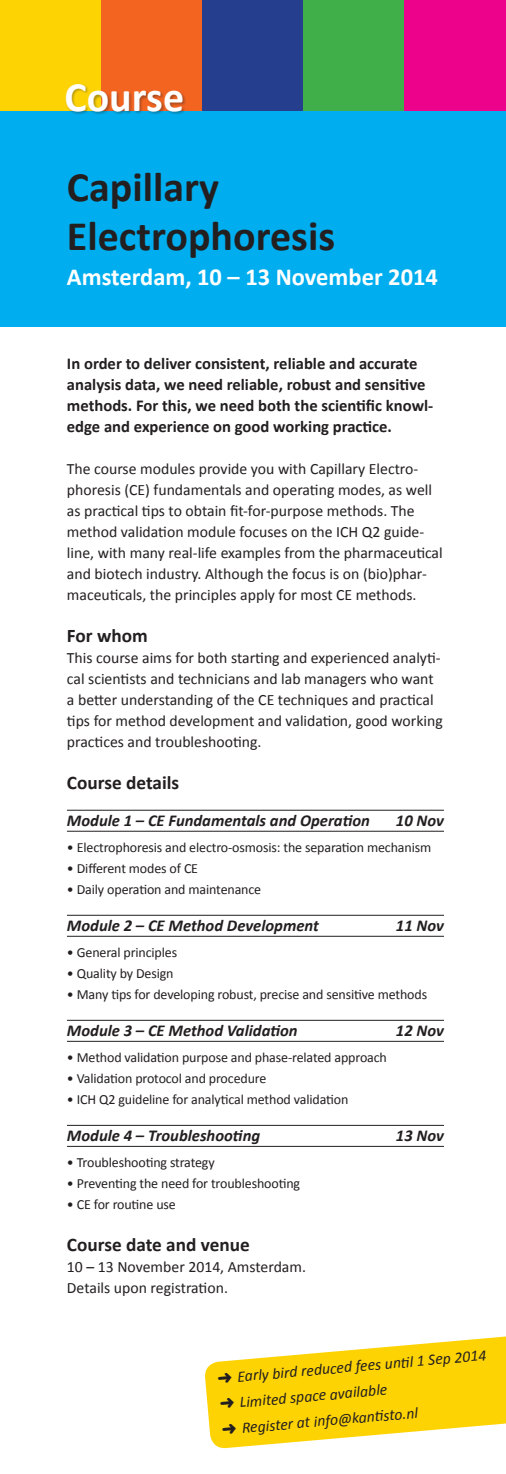
<style>
.page{position:relative;width:506px;height:1474px;background:#fff}
.page>*{position:absolute;margin:0;border:0;box-sizing:border-box;transform-origin:0 0}
.t1{font:700 42px/49px "Calibri";color:#231f20}
.t2{font:700 42px "Calibri";color:#fff}
.t3{font:700 24.5px "Calibri";color:#fff}
.t4{font:700 19.25px "Calibri";color:#231f20}
.t5{font:700 16.62px/21px "Calibri";color:#231f20}
.t6{font:italic 700 16.62px "Calibri";color:#231f20}
.t7{font:15.75px/21px "Calibri";color:#231f20}
.t8{font:italic 15.75px/25.7px "Calibri";color:#231f20}
.t9{font:14px "Calibri";letter-spacing:-.01em;color:#231f20}
</style>
<div class="page">
<div style="left:0;top:0;width:101px;height:153px;background:#fed304"></div>
<div style="left:101px;top:0;width:101px;height:153px;background:#f36421"></div>
<div style="left:202px;top:0;width:102px;height:153px;background:#253f8e"></div>
<div style="left:304px;top:0;width:101px;height:153px;background:#40ae49"></div>
<div style="left:405px;top:0;width:101px;height:153px;background:#ed028c"></div>
<div style="left:0;top:111px;width:506px;height:215px;background:#00aeef"></div>
<div style="left:65px;top:84px;width:122px;height:31px;background:#231f20;opacity:.35"></div>
<hr style="left:67px;top:809px;width:377px;height:1px;background:#231f20">
<hr style="left:67px;top:830px;width:377px;height:1px;background:#231f20">
<hr style="left:67px;top:914px;width:377px;height:1px;background:#231f20">
<hr style="left:67px;top:935px;width:377px;height:1px;background:#231f20">
<hr style="left:67px;top:1019px;width:377px;height:1px;background:#231f20">
<hr style="left:67px;top:1040px;width:377px;height:1px;background:#231f20">
<hr style="left:67px;top:1124px;width:377px;height:1px;background:#231f20">
<hr style="left:67px;top:1145px;width:377px;height:1px;background:#231f20">
<svg style="left:205px;top:1336px;width:301px;height:113px;fill:#fed304"></svg>
<h1 class="t2" style="left:64px;top:70px;width:121px">Course</h1>
<h1 class="t1" style="left:67px;top:162px;width:270px">Capillary<br>Electrophoresis</h1>
<h2 class="t3" style="left:67px;top:261px;width:372px">Amsterdam, 10 – 13 November 2014</h2>
<p class="t5" style="left:67px;top:352px;width:368px">In order to deliver consistent, reliable and accurate analysis data, we need reliable, robust and sensitive methods. For this, we need both the scientific knowl&shy;edge and experience on good working practice.</p>
<p class="t7" style="left:67px;top:458px;width:377px">The course modules provide you with Capillary Electro&shy;phoresis (CE) fundamentals and operating modes, as well as practical tips to obtain fit-for-purpose methods. The method validation module focuses on the ICH Q2 guide&shy;line, with many real-life examples from the pharmaceutical and biotech industry. Although the focus is on (bio)phar&shy;maceuticals, the principles apply for most CE methods.</p>
<p class="t4" style="left:67px;top:623px;width:82px">For whom</p>
<p class="t7" style="left:67px;top:647px;width:377px">This course aims for both starting and experienced analyti&shy;cal scientists and technicians and lab managers who want a better understanding of the CE techniques and practical tips for method development and validation, good working practices and troubleshooting.</p>
<p class="t4" style="left:67px;top:770px;width:114px">Course details</p>
<p class="t6" style="left:67px;top:809px;width:304px">Module 1 – CE Fundamentals and Operation</p>
<p class="t6" style="left:396px;top:809px;width:50px">10 Nov</p>
<p class="t9" style="left:67px;top:838px;width:366px">• Electrophoresis and electro-osmosis: the separation mechanism</p>
<p class="t9" style="left:67px;top:859px;width:133px">• Different modes of CE</p>
<p class="t9" style="left:67px;top:880px;width:196px">• Daily operation and maintenance</p>
<p class="t6" style="left:67px;top:914px;width:253px">Module 2 – CE Method Development</p>
<p class="t6" style="left:396px;top:914px;width:50px">11 Nov</p>
<p class="t9" style="left:67px;top:943px;width:112px">• General principles</p>
<p class="t9" style="left:67px;top:964px;width:108px">• Quality by Design</p>
<p class="t9" style="left:67px;top:985px;width:362px">• Many tips for developing robust, precise and sensitive methods</p>
<p class="t6" style="left:67px;top:1019px;width:232px">Module 3 – CE Method Validation</p>
<p class="t6" style="left:396px;top:1019px;width:50px">12 Nov</p>
<p class="t9" style="left:67px;top:1048px;width:321px">• Method validation purpose and phase-related approach</p>
<p class="t9" style="left:67px;top:1069px;width:201px">• Validation protocol and procedure</p>
<p class="t9" style="left:67px;top:1090px;width:283px">• ICH Q2 guideline for analytical method validation</p>
<p class="t6" style="left:67px;top:1124px;width:195px">Module 4 – Troubleshooting</p>
<p class="t6" style="left:396px;top:1124px;width:50px">13 Nov</p>
<p class="t9" style="left:67px;top:1153px;width:149px">• Troubleshooting strategy</p>
<p class="t9" style="left:67px;top:1174px;width:235px">• Preventing the need for troubleshooting</p>
<p class="t9" style="left:67px;top:1195px;width:110px">• CE for routine use</p>
<p class="t4" style="left:67px;top:1232px;width:184px">Course date and venue</p>
<p class="t7" style="left:67px;top:1256px;width:241px">10 – 13 November 2014, Amsterdam.<br>Details upon registration.</p>
<p class="t8" style="left:217px;top:1364px;width:271px;rotate:-5deg">➜ Early bird reduced fees unti l 1 Sep 2014 ➜ Limited space available<br>➜ Register at info@kanti sto.nl</p>
</div>
